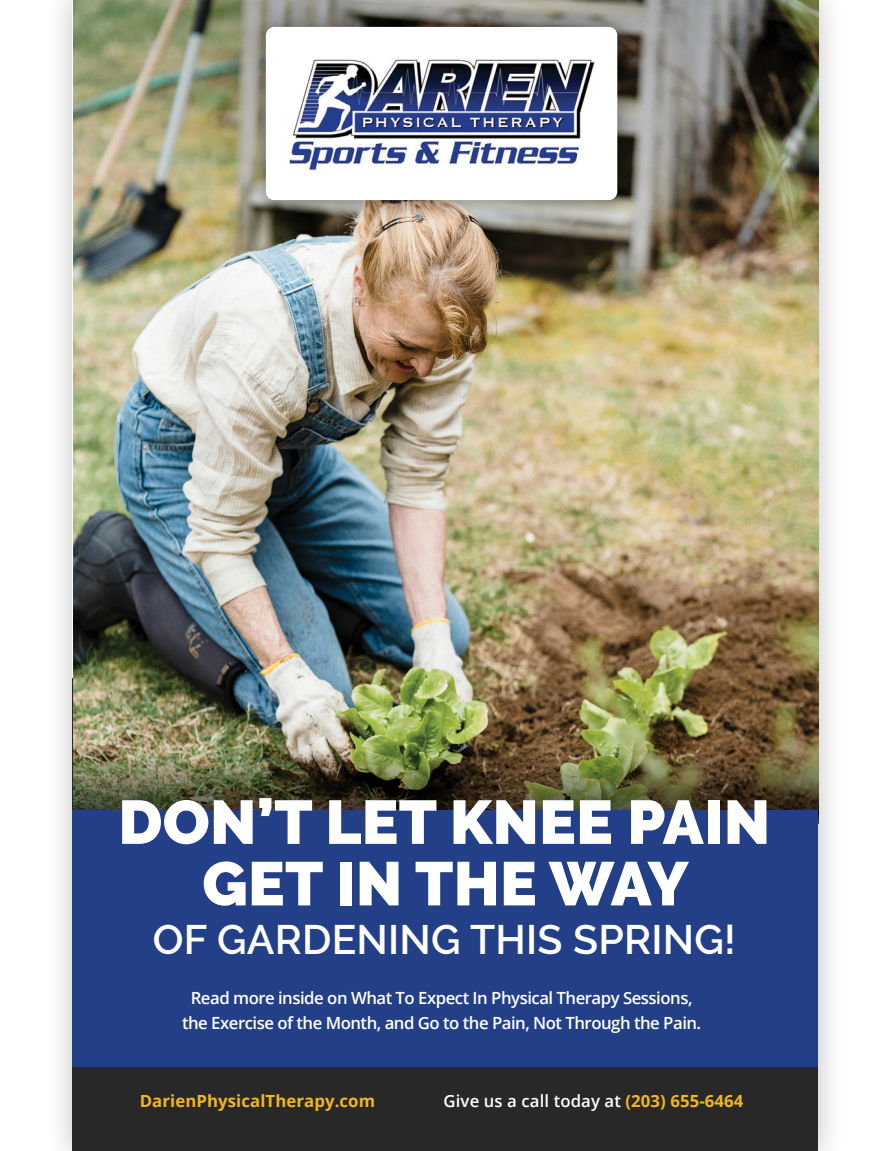
<style>
.page{position:relative;width:891px;height:1151px;background:#fff}
.page>*{position:absolute;margin:0;border:0;box-sizing:border-box;transform-origin:0 0}
.t1{font:900 61.43px/61.4px "Raleway";letter-spacing:.005em;color:#fff;text-align:center}
.t2{font:600 40.95px "Raleway";letter-spacing:.005em;color:#fff}
.t3{font:600 16.88px/24.3px "Open Sans";letter-spacing:-.03em;color:#fff;text-align:center}
.t4{font:600 16.88px "Open Sans";letter-spacing:.005em;color:#fff}
.t5{font:700 16.88px "Open Sans";letter-spacing:.005em;color:#f1b71c}
.s1{font-weight:700;color:#f1b71c}
</style>
<div class="page">
<div style="left:44px;top:0;width:802px;height:1150px;background:#000;opacity:.25"></div>
<img style="left:73px;top:232px;width:745px;height:504px">
<img style="left:73px;top:736px;width:745px;height:74px">
<img style="left:73px;top:0;width:745px;height:232px">
<div style="left:242px;top:3px;width:399px;height:220px;background:#000;opacity:.4"></div>
<div style="left:266px;top:27px;width:351px;height:173px;background:#fff;border-radius:8px"></div>
<img style="left:289px;top:59px;width:306px;height:111px">
<div style="left:73px;top:810px;width:745px;height:267px;background:#233f87"></div>
<div style="left:73px;top:1066px;width:745px;height:84px;background:#292829"></div>
<p class="t1" style="left:118px;top:791px;width:653px">DON’T LET KNEE PAIN<br>GET IN THE WAY</p>
<p class="t2" style="left:153px;top:915px;width:584px">OF GARDENING THIS SPRING!</p>
<p class="t3" style="left:182px;top:985px;width:521px">Read more inside on What To Expect In Physical Therapy Sessions, the Exercise of the Month, and Go to the Pain, Not Through the Pain.</p>
<p class="t5" style="left:140px;top:1088px;width:237px">DarienPhysicalTherapy.com</p>
<p class="t4" style="left:444px;top:1089px;width:301px">Give us a call today at <span class="s1">(203) 655-6464</span></p>
</div>
